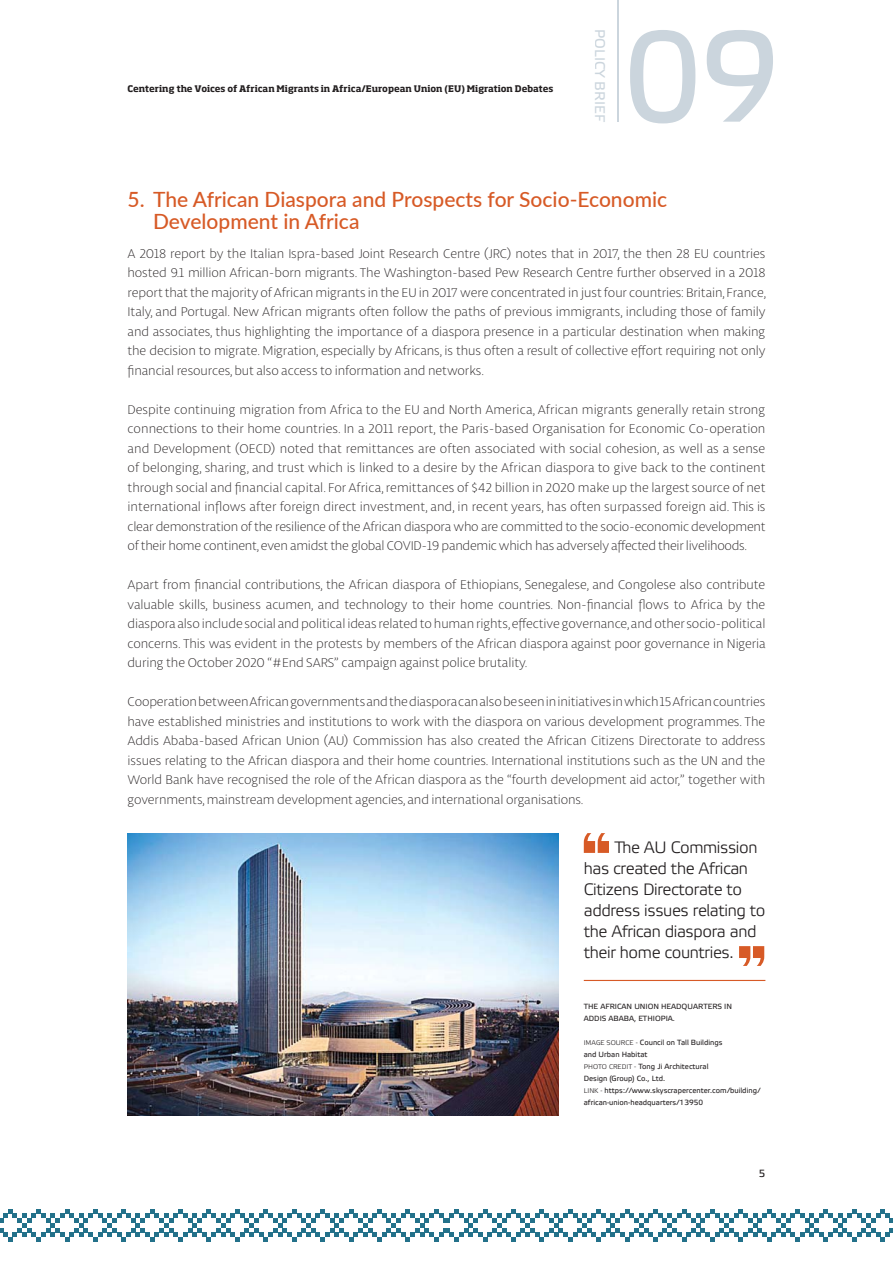
<style>
.page{position:relative;width:893px;height:1263px;background:#fff}
.page>*{position:absolute;margin:0;border:0;box-sizing:border-box;transform-origin:0 0}
.t1{font:128.4px "Etelka Text Pro";color:#cbd5dd}
.t2{font:500 21px/22.5px "Lato";color:#d75a26}
.t3{font:16.5px/21px "Etelka Light Pro";letter-spacing:-.025em;color:#231f20}
.t4{font:13.95px "Etelka Text Pro";color:#cbd5dd}
.t5{font:100 13.5px/19.5px "Libertad";letter-spacing:-.01em;color:#231f20;text-align:justify}
.t6{font:10.5px "Etelka Text Pro";color:#231f20}
.t7{font:700 9px "Soho Std";color:#231f20}
.t8{font:7.5px/12px "Etelka Text Pro";color:#231f20}
.s1{font-family:"Etelka Light Pro";font-size:6.75px}
.s2{font-family:"Etelka Light Pro"}
</style>
<div class="page">
<hr style="left:617px;top:0;width:1px;height:122px;background:#cbd5dd">
<svg style="left:0;top:1209px;width:893px;height:33px"></svg>
<svg style="left:584px;top:833px;width:25px;height:20px"></svg>
<svg style="left:739px;top:946px;width:25px;height:20px"></svg>
<img style="left:128px;top:833px;width:430px;height:283px">
<hr style="left:584px;top:980px;width:181px;height:1px;background:#d75a26">
<p class="t7" style="left:128px;top:85px;width:427px">Centering the Voices of African Migrants in Africa/European Union (EU) Migration Debates</p>
<p class="t4" style="left:605px;top:29px;width:94px;rotate:90deg">POLICY BRIEF</p>
<h1 class="t1" style="left:623px;top:30px;width:159px">09</h1>
<h2 class="t2" style="left:153px;top:187px;width:516px;text-indent:-26px">5. The African Diaspora and Prospects for Socio-Economic<br>Development in Africa</h2>
<p class="t5" style="left:128px;top:244px;width:640px">A 2018 report by the Italian Ispra-based Joint Research Centre (JRC) notes that in 2017, the then 28 EU countries hosted 9.1 million African-born migrants. The Washington-based Pew Research Centre further observed in a 2018 report that the majority of African migrants in the EU in 2017 were concentrated in just four countries: Britain, France, Italy, and Portugal. New African migrants often follow the paths of previous immigrants, including those of family and associates, thus highlighting the importance of a diaspora presence in a particular destination when making the decision to migrate. Migration, especially by Africans, is thus often a result of collective effort requiring not only financial resources, but also access to information and networks.</p>
<p class="t5" style="left:128px;top:400px;width:640px">Despite continuing migration from Africa to the EU and North America, African migrants generally retain strong connections to their home countries. In a 2011 report, the Paris-based Organisation for Economic Co-operation and Development (OECD) noted that remittances are often associated with social cohesion, as well as a sense of belonging, sharing, and trust which is linked to a desire by the African diaspora to give back to the continent through social and financial capital. For Africa, remittances of $42 billion in 2020 make up the largest source of net international inflows after foreign direct investment, and, in recent years, has often surpassed foreign aid. This is clear demonstration of the resilience of the African diaspora who are committed to the socio-economic development of their home continent, even amidst the global COVID-19 pandemic which has adversely affected their livelihoods.</p>
<p class="t5" style="left:128px;top:576px;width:640px">Apart from financial contributions, the African diaspora of Ethiopians, Senegalese, and Congolese also contribute valuable skills, business acumen, and technology to their home countries. Non-financial flows to Africa by the diaspora also include social and political ideas related to human rights, effective governance, and other socio-political concerns. This was evident in the protests by members of the African diaspora against poor governance in Nigeria during the October 2020 “#End SARS” campaign against police brutality.</p>
<p class="t5" style="left:128px;top:693px;width:639px">Cooperation between African governments and the diaspora can also be seen in initiatives in which 15 African countries have established ministries and institutions to work with the diaspora on various development programmes. The Addis Ababa-based African Union (AU) Commission has also created the African Citizens Directorate to address issues relating to the African diaspora and their home countries. International institutions such as the UN and the World Bank have recognised the role of the African diaspora as the “fourth development aid actor,” together with governments, mainstream development agencies, and international organisations.</p>
<p class="t3" style="left:584px;top:838px;width:183px;text-indent:31px">-e AU Commission has created the African<br>Citizens Directorate to address issues relating to the African diaspora and their home countries.</p>
<p class="t8" style="left:584px;top:1001px;width:150px">THE AFRICAN UNION HEADQUARTERS IN<br>ADDIS ABABA, ETHIOPIA.</p>
<p class="t8" style="left:584px;top:1037px;width:178px"><span class="s1">IMAGE SOURCE</span> <span class="s2">-</span> Council on Tall Buildings<br>and Urban Habitat<br><span class="s1">PHOTO CREDIT</span> <span class="s2">-</span> Tong Ji Architectural<br>Design (Group) Co., Ltd.<br><span class="s1">LINK</span> <span class="s2">-</span> https://www.skyscrapercenter.com/building/ african-union-headquarters/13950</p>
<p class="t6" style="left:759px;top:1170px;width:8px">5</p>
</div>
